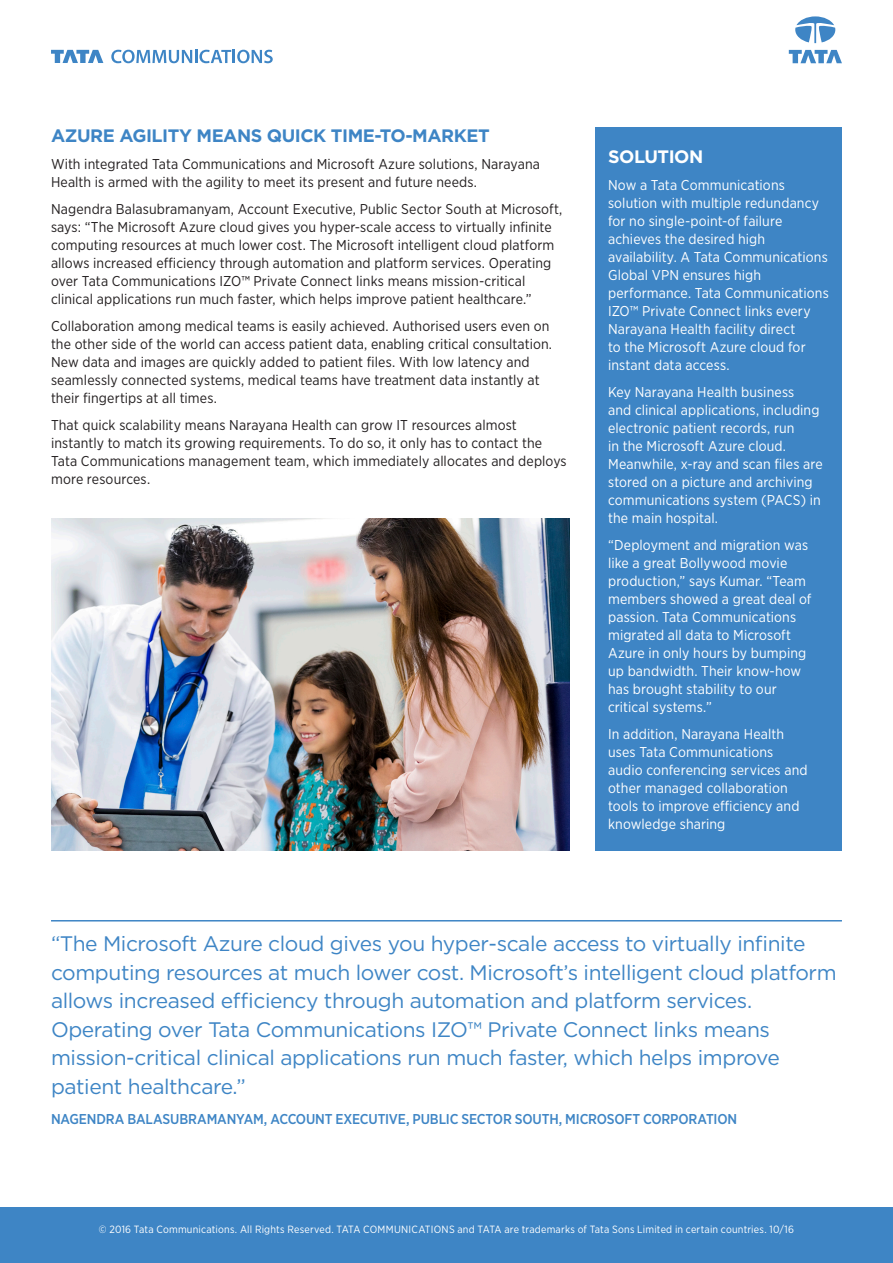
<style>
.page{position:relative;width:893px;height:1263px;background:#fff}
.page>*{position:absolute;margin:0;border:0;box-sizing:border-box;transform-origin:0 0}
.Quote_2{font:21px/28.5px "Gotham";letter-spacing:-.02em;color:#3e85c5}
.t1{font:700 18px "Gotham";letter-spacing:-.025em;color:#3e85c5}
.t2{font:700 18px "Gotham";letter-spacing:-.025em;color:#fff}
.body{font:14.25px/18px "Gotham Narrow";letter-spacing:.005em;color:#231f20}
.body-2{font:14.25px/18px "Gotham Narrow";letter-spacing:.005em;color:#fff}
.Quoter_2_copy{font:500 14.25px "Gotham Narrow";letter-spacing:-.015em;color:#3e85c5}
.body-3{font:10.5px "Gotham Narrow";letter-spacing:.02em;color:#fff}
</style>
<div class="page">
<div style="left:595px;top:128px;width:247px;height:722px;background:#3e85c5"></div>
<svg style="left:111px;top:50px;width:162px;height:13px"></svg>
<svg style="left:51px;top:50px;width:52px;height:13px"></svg>
<svg style="left:789px;top:50px;width:53px;height:13px"></svg>
<svg style="left:795px;top:16px;width:40px;height:27px"></svg>
<div style="left:0;top:1208px;width:893px;height:55px;background:#3e85c5"></div>
<img style="left:51px;top:519px;width:519px;height:331px">
<hr style="left:51px;top:920px;width:791px;height:1px;background:#3e85c5">
<p class="t1" style="left:51px;top:124px;width:440px">AZURE AGILITY MEANS QUICK TIME-TO-MARKET</p>
<p class="body" style="left:51px;top:155px;width:491px">With integrated Tata Communications and Microsoft Azure solutions, Narayana<br>Health is armed with the agility to meet its present and future needs.</p>
<p class="body" style="left:51px;top:200px;width:513px">Nagendra Balasubramanyam, Account Executive, Public Sector South at Microsoft, says: “The Microsoft Azure cloud gives you hyper-scale access to virtually infinite computing resources at much lower cost. The Microsoft intelligent cloud platform allows increased efficiency through automation and platform services. Operating over Tata Communications IZO™ Private Connect links means mission-critical clinical applications run much faster, which helps improve patient healthcare.”</p>
<p class="body" style="left:51px;top:317px;width:503px">Collaboration among medical teams is easily achieved. Authorised users even on the other side of the world can access patient data, enabling critical consultation.<br>New data and images are quickly added to patient files. With low latency and seamlessly connected systems, medical teams have treatment data instantly at their fingertips at all times.</p>
<p class="body" style="left:51px;top:416px;width:517px">That quick scalability means Narayana Health can grow IT resources almost instantly to match its growing requirements. To do so, it only has to contact the Tata Communications management team, which immediately allocates and deploys more resources.</p>
<p class="t2" style="left:608px;top:145px;width:97px">SOLUTION</p>
<p class="body-2" style="left:608px;top:176px;width:222px">Now a Tata Communications solution with multiple redundancy for no single-point-of failure achieves the desired high availability. A Tata Communications<br>Global VPN ensures high performance. Tata Communications<br>IZO™ Private Connect links every<br>Narayana Health facility direct<br>to the Microsoft Azure cloud for instant data access.</p>
<p class="body-2" style="left:608px;top:383px;width:216px">Key Narayana Health business<br>and clinical applications, including electronic patient records, run<br>in the Microsoft Azure cloud.<br>Meanwhile, x-ray and scan files are stored on a picture and archiving communications system (PACS) in the main hospital.</p>
<p class="body-2" style="left:608px;top:536px;width:205px">“Deployment and migration was like a great Bollywood movie production,” says Kumar. “Team members showed a great deal of passion. Tata Communications migrated all data to Microsoft<br>Azure in only hours by bumping up bandwidth. Their know-how has brought stability to our critical systems.”</p>
<p class="body-2" style="left:608px;top:725px;width:201px">In addition, Narayana Health uses Tata Communications audio conferencing services and other managed collaboration tools to improve efficiency and knowledge sharing</p>
<p class="Quote_2" style="left:51px;top:929px;width:787px">“The Microsoft Azure cloud gives you hyper-scale access to virtually infinite computing resources at much lower cost. Microsoft’s intelligent cloud platform allows increased efficiency through automation and platform services.<br>Operating over Tata Communications IZO™ Private Connect links means mission-critical clinical applications run much faster, which helps improve patient healthcare.”</p>
<p class="Quoter_2_copy" style="left:51px;top:1110px;width:688px">NAGENDRA BALASUBRAMANYAM, ACCOUNT EXECUTIVE, PUBLIC SECTOR SOUTH, MICROSOFT CORPORATION</p>
<p class="body-3" style="left:99px;top:1223px;width:697px">© 2016 Tata Communications. All Rights Reserved. TATA COMMUNICATIONS and TATA are trademarks of Tata Sons Limited in certain countries. 10/16</p>
</div>
